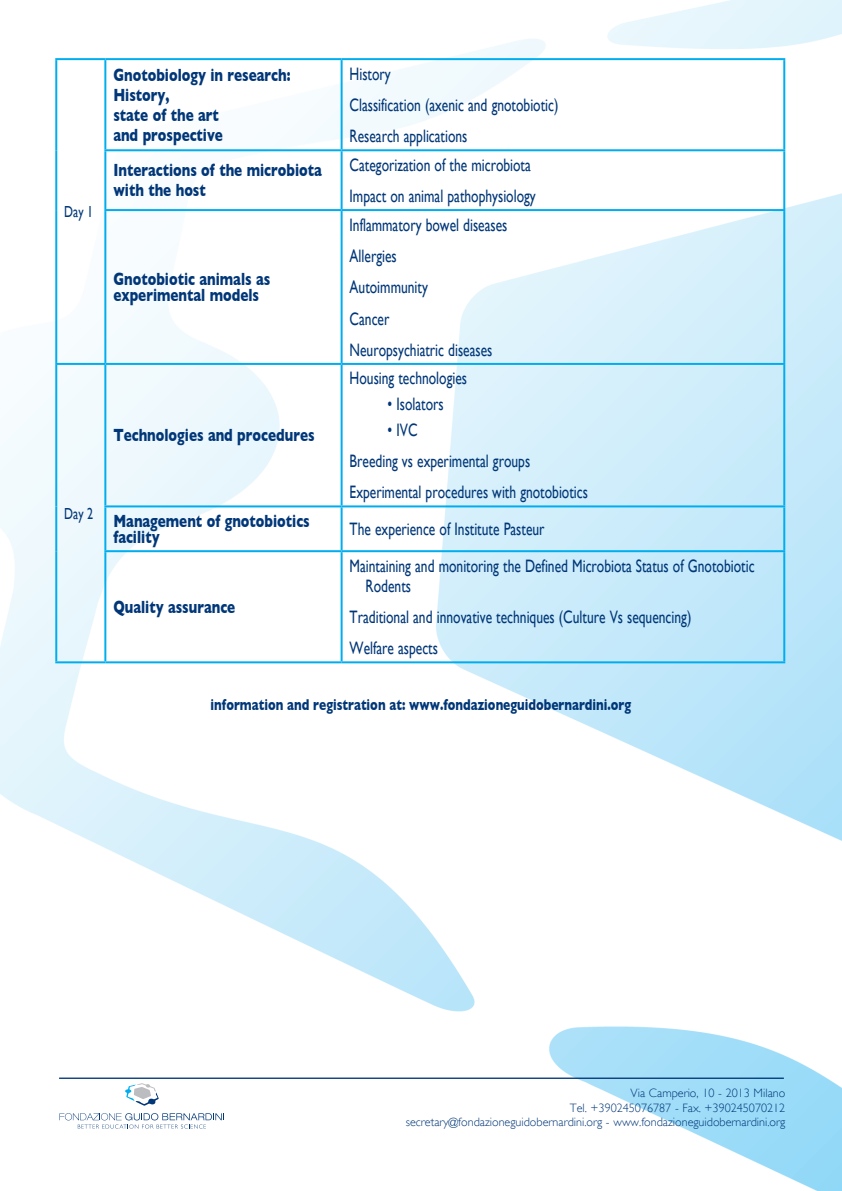
<style>
.page{position:relative;width:842px;height:1191px;background:#fff}
.page>*{position:absolute;margin:0;border:0;box-sizing:border-box;transform-origin:0 0}
.Normale{font:18px/20px "Gill Sans";color:#013778;scale:.75 1}
.Normale-2{font:700 18px/20px "Gill Sans";color:#013778;scale:.75 1}
.Normale-3{font:700 16px "Gill Sans";color:#013778;scale:.75 1}
.Normale-4{font:16px "Gill Sans";color:#013778;scale:.75 1}
.Normale-5{font:300 12.2px "Gill Sans";color:#013778}
</style>
<div class="page">
<img style="left:0;top:0;width:842px;height:1191px">
<hr style="left:55px;top:58px;width:50px;height:2px;background:#00aeef">
<hr style="left:55px;top:60px;width:2px;height:90px;background:#00aeef">
<hr style="left:105px;top:58px;width:237px;height:2px;background:#00aeef">
<hr style="left:104px;top:60px;width:2px;height:89px;background:#00aeef">
<hr style="left:342px;top:58px;width:443px;height:2px;background:#00aeef">
<hr style="left:341px;top:60px;width:2px;height:89px;background:#00aeef">
<hr style="left:783px;top:60px;width:2px;height:89px;background:#00aeef">
<hr style="left:55px;top:150px;width:2px;height:60px;background:#00aeef">
<hr style="left:104px;top:149px;width:238px;height:2px;background:#00aeef">
<hr style="left:104px;top:151px;width:2px;height:58px;background:#00aeef">
<hr style="left:342px;top:149px;width:443px;height:2px;background:#00aeef">
<hr style="left:341px;top:151px;width:2px;height:58px;background:#00aeef">
<hr style="left:783px;top:151px;width:2px;height:58px;background:#00aeef">
<hr style="left:55px;top:210px;width:2px;height:153px;background:#00aeef">
<hr style="left:104px;top:209px;width:238px;height:2px;background:#00aeef">
<hr style="left:104px;top:211px;width:2px;height:152px;background:#00aeef">
<hr style="left:342px;top:209px;width:443px;height:2px;background:#00aeef">
<hr style="left:341px;top:211px;width:2px;height:152px;background:#00aeef">
<hr style="left:783px;top:211px;width:2px;height:152px;background:#00aeef">
<hr style="left:55px;top:365px;width:2px;height:141px;background:#00aeef">
<hr style="left:104px;top:365px;width:2px;height:140px;background:#00aeef">
<hr style="left:341px;top:365px;width:2px;height:140px;background:#00aeef">
<hr style="left:783px;top:365px;width:2px;height:140px;background:#00aeef">
<hr style="left:55px;top:506px;width:2px;height:45px;background:#00aeef">
<hr style="left:104px;top:507px;width:2px;height:43px;background:#00aeef">
<hr style="left:341px;top:507px;width:2px;height:43px;background:#00aeef">
<hr style="left:783px;top:507px;width:2px;height:43px;background:#00aeef">
<hr style="left:55px;top:551px;width:2px;height:110px;background:#00aeef">
<hr style="left:104px;top:552px;width:2px;height:109px;background:#00aeef">
<hr style="left:341px;top:552px;width:2px;height:109px;background:#00aeef">
<hr style="left:783px;top:552px;width:2px;height:109px;background:#00aeef">
<hr style="left:55px;top:363px;width:50px;height:2px;background:#00aeef">
<hr style="left:105px;top:363px;width:237px;height:2px;background:#00aeef">
<hr style="left:342px;top:363px;width:443px;height:2px;background:#00aeef">
<hr style="left:104px;top:505px;width:238px;height:2px;background:#00aeef">
<hr style="left:342px;top:505px;width:443px;height:2px;background:#00aeef">
<hr style="left:104px;top:550px;width:238px;height:2px;background:#00aeef">
<hr style="left:342px;top:550px;width:443px;height:2px;background:#00aeef">
<hr style="left:55px;top:661px;width:50px;height:2px;background:#00aeef">
<hr style="left:105px;top:661px;width:237px;height:2px;background:#00aeef">
<hr style="left:342px;top:661px;width:443px;height:2px;background:#00aeef">
<svg style="left:125px;top:1083px;width:34px;height:22px"></svg>
<svg style="left:60px;top:1113px;width:164px;height:15px"></svg>
<hr style="left:59px;top:1077px;width:725px;height:2px;background:#013778">
<p class="Normale-4" style="left:64px;top:202px;width:40px">Day 1</p>
<p class="Normale-4" style="left:64px;top:504px;width:40px">Day 2</p>
<p class="Normale-2" style="left:113px;top:65px;width:238px">Gnotobiology in research:<br>History,</p>
<p class="Normale-2" style="left:113px;top:105px;width:142px">state of the art</p>
<p class="Normale-2" style="left:113px;top:125px;width:148px">and prospective</p>
<p class="Normale" style="left:350px;top:63px;width:56px">History</p>
<p class="Normale" style="left:350px;top:95px;width:280px">Classification (axenic and gnotobiotic)</p>
<p class="Normale" style="left:350px;top:126px;width:159px">Research applications</p>
<p class="Normale-2" style="left:113px;top:160px;width:279px">Interactions of the microbiota with the host</p>
<p class="Normale" style="left:350px;top:154px;width:243px">Categorization of the microbiota</p>
<p class="Normale" style="left:350px;top:186px;width:250px">Impact on animal pathophysiology</p>
<p class="Normale-2" style="left:113px;top:270px;width:211px;line-height:16.4px">Gnotobiotic animals as experimental models</p>
<p class="Normale-2" style="left:113px;top:425px;width:270px">Technologies and procedures</p>
<p class="Normale" style="left:350px;top:214px;width:212px">Inflammatory bowel diseases</p>
<p class="Normale" style="left:350px;top:246px;width:64px">Allergies</p>
<p class="Normale" style="left:350px;top:277px;width:106px">Autoimmunity</p>
<p class="Normale" style="left:350px;top:308px;width:55px">Cancer</p>
<p class="Normale" style="left:350px;top:340px;width:192px">Neuropsychiatric diseases</p>
<p class="Normale" style="left:350px;top:368px;width:158px">Housing technologies</p>
<p class="Normale" style="left:388px;top:394px;width:76px">• Isolators</p>
<p class="Normale" style="left:388px;top:419px;width:41px">• IVC</p>
<p class="Normale" style="left:350px;top:451px;width:242px">Breeding vs experimental groups</p>
<p class="Normale" style="left:350px;top:482px;width:319px">Experimental procedures with gnotobiotics</p>
<p class="Normale-2" style="left:113px;top:512px;width:263px;line-height:16.4px">Management of gnotobiotics facility</p>
<p class="Normale" style="left:350px;top:519px;width:261px">The experience of Institute Pasteur</p>
<p class="Normale-2" style="left:113px;top:597px;width:164px">Quality assurance</p>
<p class="Normale" style="left:366px;top:555px;width:520px;text-indent:-16px">Maintaining and monitoring the Defined Microbiota Status of Gnotobiotic<br>Rodents</p>
<p class="Normale" style="left:350px;top:607px;width:457px">Traditional and innovative techniques (Culture Vs sequencing)</p>
<p class="Normale" style="left:350px;top:638px;width:119px">Welfare aspects</p>
<p class="Normale-3" style="left:211px;top:695px;width:562px">information and registration at: www.fondazioneguidobernardini.org</p>
<p class="Normale-5" style="left:631px;top:1086px;width:156px">Via Camperio, 10 - 2013 Milano</p>
<p class="Normale-5" style="left:570px;top:1100px;width:217px">Tel. +390245076787 - Fax. +390245070212</p>
<p class="Normale-5" style="left:406px;top:1115px;width:381px">secretary@fondazioneguidobernardini.org - www.fondazioneguidobernardini.org</p>
</div>
